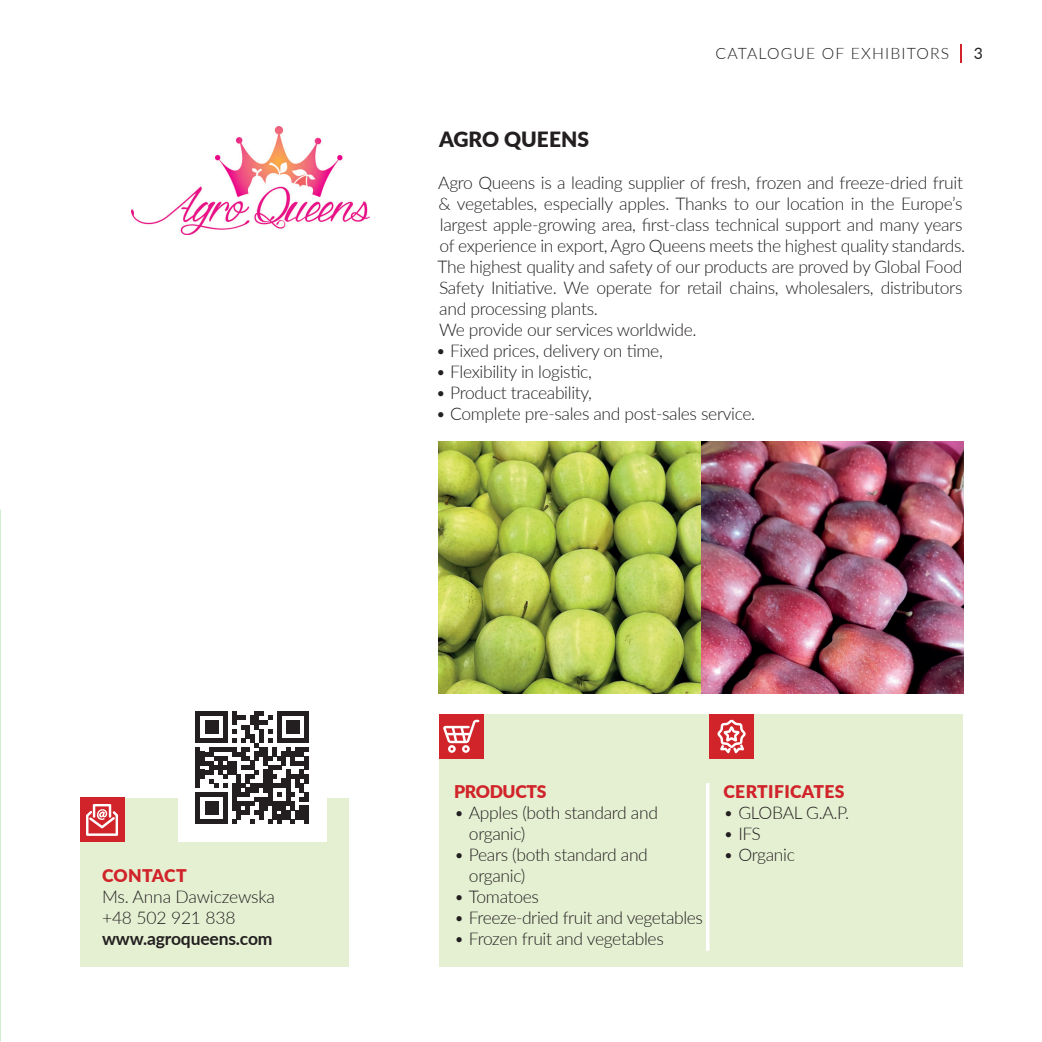
<style>
.page{position:relative;width:1042px;height:1042px;background:#fff}
.page>*{position:absolute;margin:0;border:0;box-sizing:border-box;transform-origin:0 0}
.t1{font:900 21px "Lato";color:#231f20}
.t2{font:300 17.5px/21px "Lato";letter-spacing:-.02em;color:#231f20}
.t3{font:900 17.5px "Lato";letter-spacing:.015em;color:#d1232a}
.t4{font:700 17.5px "Lato";letter-spacing:-.01em;color:#231f20}
.t5{font:900 17.5px "Lato";letter-spacing:-.02em;color:#d1232a}
.t6{font:300 15.75px "Lato";letter-spacing:.075em;color:#231f20}
.t7{font:15.75px "Lato";color:#231f20}
</style>
<div class="page">
<svg style="left:0;top:509px;width:1px;height:533px"></svg>
<div style="left:80px;top:798px;width:269px;height:168px;background:#e5f0d2"></div>
<div style="left:439px;top:714px;width:524px;height:252px;background:#e5f0d2"></div>
<hr style="left:706px;top:783px;width:3px;height:168px;background:#fff">
<div style="left:178px;top:693px;width:148px;height:149px;background:#fff"></div>
<svg style="left:196px;top:711px;width:112px;height:113px"></svg>
<div style="left:80px;top:798px;width:44px;height:44px;background:#d1232a"></div>
<div style="left:439px;top:714px;width:44px;height:44px;background:#d1232a"></div>
<svg style="left:443px;top:720px;width:36px;height:33px"></svg>
<div style="left:709px;top:714px;width:44px;height:44px;background:#d1232a"></div>
<svg style="left:717px;top:719px;width:29px;height:34px"></svg>
<svg style="left:86px;top:804px;width:32px;height:32px"></svg>
<img style="left:131px;top:126px;width:238px;height:108px">
<img style="left:439px;top:441px;width:524px;height:252px">
<svg style="left:961px;top:45px;width:1px;height:18px"></svg>
<p class="t3" style="left:102px;top:862px;width:86px">CONTACT</p>
<p class="t2" style="left:102px;top:886px;width:175px">Ms. Anna Dawiczewska +48 502 921 838</p>
<p class="t4" style="left:102px;top:926px;width:172px">www.agroqueens.com</p>
<p class="t6" style="left:715px;top:42px;width:235px">CATALOGUE OF EXHIBITORS</p>
<p class="t7" style="left:974px;top:42px;width:11px">3</p>
<p class="t1" style="left:439px;top:124px;width:151px">AGRO QUEENS</p>
<p class="t2" style="left:438px;top:172px;width:529px">Agro Queens is a leading supplier of fresh, frozen and freeze-dried fruit &amp; vegetables, especially apples. Thanks to our location in the Europe’s largest apple-growing area, first-class technical support and many years of experience in export, Agro Queens meets the highest quality standards.<br>The highest quality and safety of our products are proved by Global Food Safety Initiative. We operate for retail chains, wholesalers, distributors and processing plants.<br>We provide our services worldwide.</p>
<p class="t2" style="left:436px;top:340px;width:228px">• Fixed prices, delivery on time,</p>
<p class="t2" style="left:436px;top:361px;width:157px">• Flexibility in logistic,</p>
<p class="t2" style="left:436px;top:382px;width:158px">• Product traceability,</p>
<p class="t2" style="left:436px;top:403px;width:321px">• Complete pre-sales and post-sales service.</p>
<p class="t5" style="left:454px;top:778px;width:94px">PRODUCTS</p>
<p class="t2" style="left:469px;top:802px;width:191px;text-indent:-15px">• Apples (both standard and organic)</p>
<p class="t2" style="left:469px;top:844px;width:180px;text-indent:-15px">• Pears (both standard and organic)</p>
<p class="t2" style="left:454px;top:886px;width:86px">• Tomatoes</p>
<p class="t2" style="left:454px;top:907px;width:250px">• Freeze-dried fruit and vegetables</p>
<p class="t2" style="left:454px;top:928px;width:211px">• Frozen fruit and vegetables</p>
<p class="t3" style="left:723px;top:778px;width:123px">CERTIFICATES</p>
<p class="t2" style="left:723px;top:802px;width:127px">• GLOBAL G.A.P.</p>
<p class="t2" style="left:723px;top:823px;width:39px">• IFS</p>
<p class="t2" style="left:723px;top:844px;width:73px">• Organic</p>
</div>
